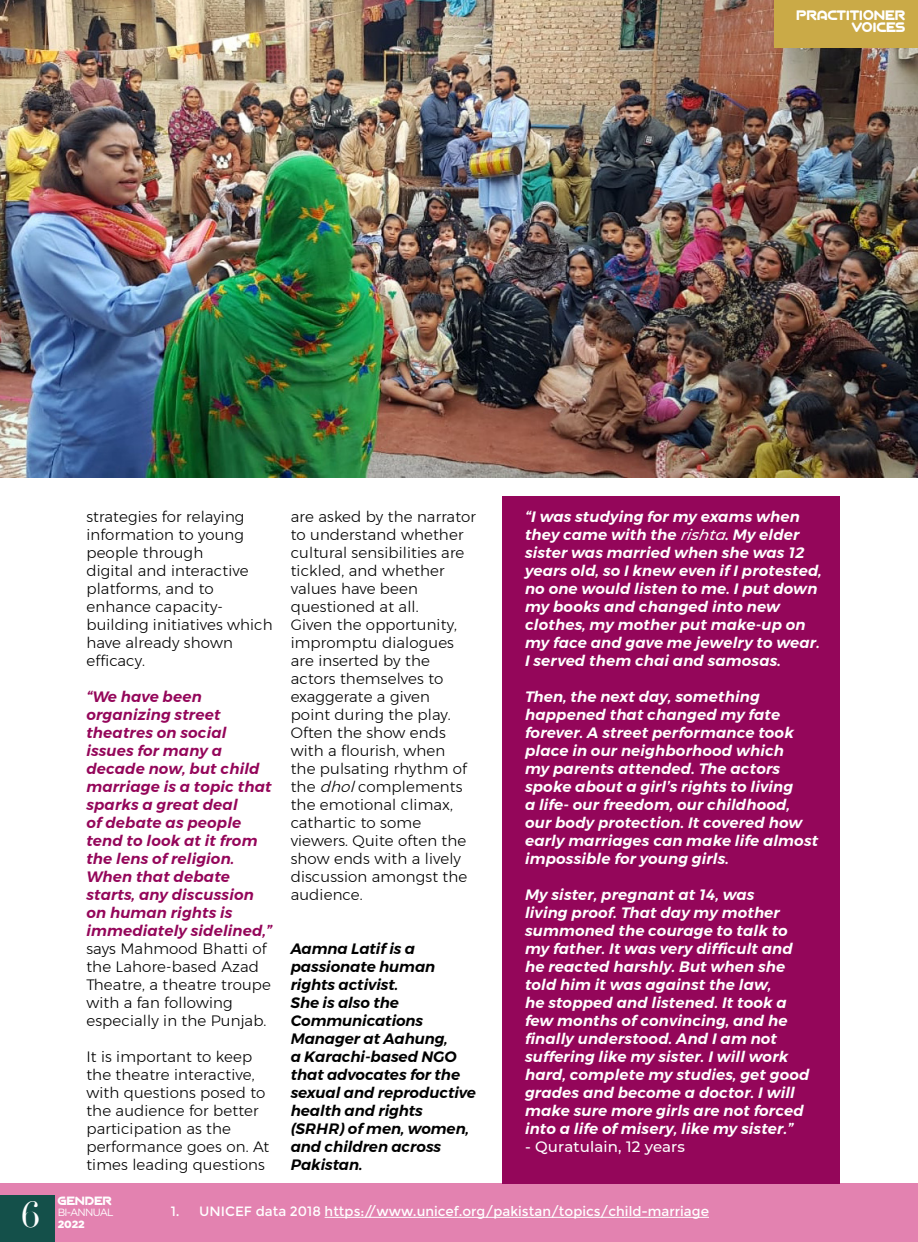
<style>
.page{position:relative;width:918px;height:1242px;background:#fff}
.page>*{position:absolute;margin:0;border:0;box-sizing:border-box;transform-origin:0 0}
.t1{font:35.4px "Didot";color:#fff}
.t2{font:italic 600 15px/18px "Montserrat";letter-spacing:.01em;color:#fff}
.t3{font:300 15px/18px "Montserrat";letter-spacing:.01em;color:#000}
.t4{font:italic 600 15px/18px "Montserrat";letter-spacing:.01em;color:#94065a}
.t5{font:italic 600 15px/18px "Montserrat";letter-spacing:-.005em;color:#000}
.t6{font:500 15px "Montserrat";letter-spacing:.01em;color:#fff}
.t7{font:13.5px "Montserrat";color:#fff}
.t8{font:12px/12px "AGALEGA";letter-spacing:.04em;color:#fff;text-align:right}
.t9{font:10.5px "Gotham";letter-spacing:-.07em;color:#fff}
.t10{font:10.5px "AGALEGA";letter-spacing:.045em;color:#fff}
.t11{font:900 10.5px "Gotham";color:#fff}
.s1{font-style:italic}
.s2{font-weight:500}
</style>
<div class="page">
<div style="left:0;top:1184px;width:918px;height:58px;background:#e382b0"></div>
<div style="left:502px;top:496px;width:338px;height:688px;background:#94065a"></div>
<img style="left:0;top:0;width:918px;height:478px">
<div style="left:0;top:1196px;width:55px;height:46px;background:#14504a"></div>
<div style="left:775px;top:0;width:143px;height:47px;background:#caaa47"></div>
<hr style="left:325px;top:1217px;width:384px;height:1px;background:#fff">
<p class="t8" style="left:797px;top:9px;width:110px">PRACTITIONER<br>VOICES</p>
<h1 class="t1" style="left:22px;top:1193px;width:20px">6</h1>
<p class="t3" style="left:86px;top:507px;width:188px">strategies for relaying information to young people through<br>digital and interactive platforms, and to enhance capacity&shy;building initiatives which have already shown efficacy.</p>
<p class="t4" style="left:86px;top:688px;width:187px">“We have been organizing street theatres on social issues for many a decade now, but child marriage is a topic that sparks a great deal<br>of debate as people tend to look at it from the lens of religion.<br>When that debate starts, any discussion on human rights is immediately sidelined,”</p>
<p class="t3" style="left:86px;top:939px;width:186px">says Mahmood Bhatti of the Lahore-based Azad<br>Theatre, a theatre troupe with a fan following especially in the Punjab.</p>
<p class="t3" style="left:86px;top:1047px;width:184px">It is important to keep the theatre interactive, with questions posed to the audience for better participation as the performance goes on. At times leading questions</p>
<p class="t3" style="left:291px;top:507px;width:187px">are asked by the narrator to understand whether cultural sensibilities are tickled, and whether values have been questioned at all.<br>Given the opportunity, impromptu dialogues are inserted by the actors themselves to exaggerate a given<br>point during the play.<br>Often the show ends with a flourish, when<br>the pulsating rhythm of the <span class="s1">dhol</span>complements the emotional climax, cathartic to some viewers. Quite often the show ends with a lively discussion amongst the audience.</p>
<p class="t5" style="left:291px;top:940px;width:187px">Aamna Latif is a passionate human rights activist.<br>She is also the<br>Communications<br>Manager at Aahung,<br>a Karachi-based NGO that advocates for the sexual and reproductive health and rights (SRHR) of men, women, and children across<br>Pakistan.</p>
<p class="t2" style="left:525px;top:508px;width:298px">“I was studying for my exams when they came with the <span class="s2">rishta</span>. My elder sister was married when she was 12 years old, so I knew even if I protested, no one would listen to me. I put down my books and changed into new clothes, my mother put make-up on my face and gave me jewelry to wear.<br>I served them chai and samosas.</p>
<p class="t2" style="left:525px;top:688px;width:295px">Then, the next day, something happened that changed my fate forever. A street performance took place in our neighborhood which<br>my parents attended. The actors spoke about a girl’s rights to living<br>a life- our freedom, our childhood, our body protection. It covered how early marriages can make life almost impossible for young girls.</p>
<p class="t2" style="left:525px;top:886px;width:286px">My sister, pregnant at 14, was<br>living proof. That day my mother summoned the courage to talk to my father. It was very difficult and he reacted harshly. But when she told him it was against the law,<br>he stopped and listened. It took a few months of convincing, and he finally understood. And I am not suffering like my sister. I will work hard, complete my studies, get good grades and become a doctor. I will make sure more girls are not forced into a life of misery, like my sister.”</p>
<p class="t6" style="left:525px;top:1136px;width:161px">- Quratulain, 12 years</p>
<p class="t10" style="left:58px;top:1194px;width:56px">GENDER</p>
<p class="t9" style="left:58px;top:1206px;width:58px">BI-ANNUAL</p>
<p class="t11" style="left:58px;top:1217px;width:28px">2022</p>
<p class="t7" style="left:171px;top:1204px;width:540px">1. UNICEF data 2018 https://www.unicef.org/pakistan/topics/child-marriage</p>
</div>
